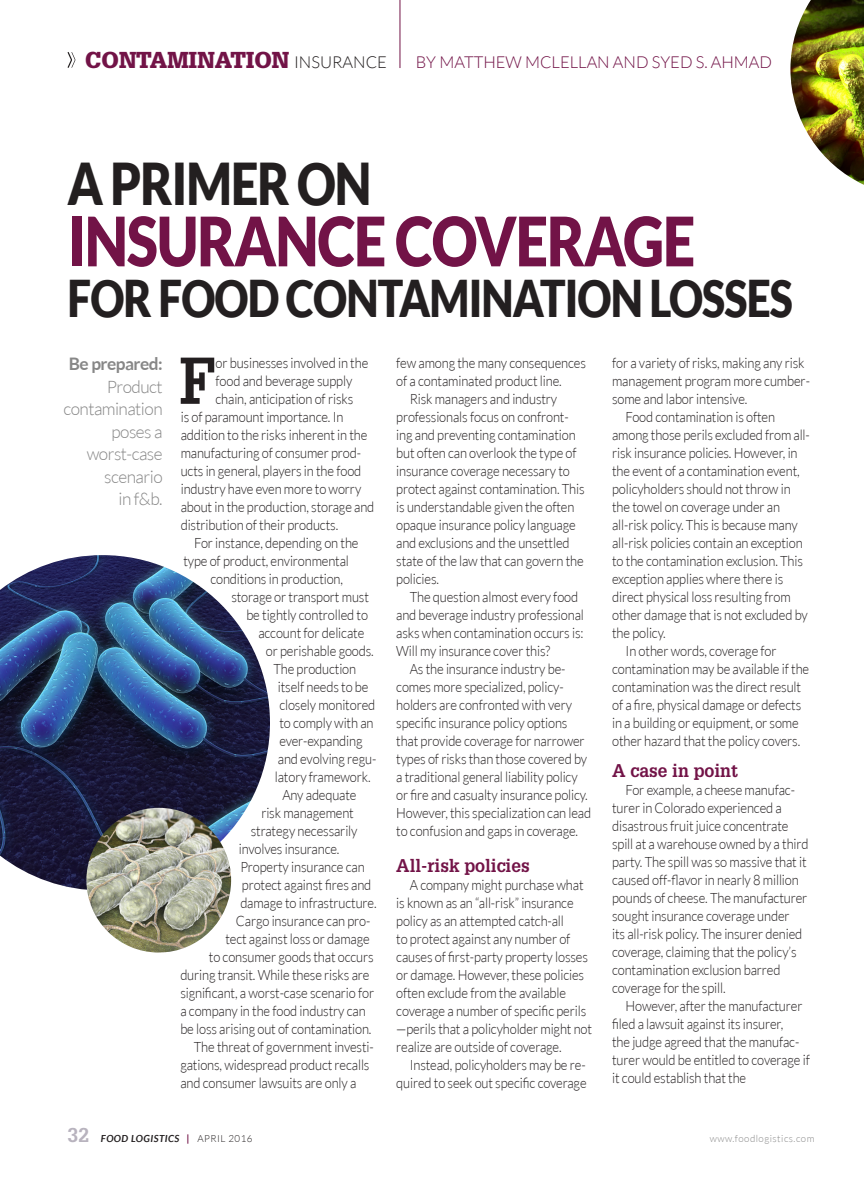
<style>
.page{position:relative;width:864px;height:1188px;background:#fff}
.page>*{position:absolute;margin:0;border:0;box-sizing:border-box;transform-origin:0 0}
.Headline_b{font:900 68.25px "Lato";letter-spacing:-.02em;color:#721347;scale:.84 1}
.Body_Copy_b{font:700 64.5px "Glypha LT Std";color:#231f20;scale:.91 1}
.Headline_b-2{font:900 57.75px "Lato";letter-spacing:-.02em;color:#231f20;scale:.84 1}
.Headline_b-3{font:900 50.7px "Lato";letter-spacing:-.02em;color:#231f20;scale:.84 1}
.t1{font:900 22.5px "Glypha LT Std";color:#721347}
.Body_Copy_b-2{font:700 18px "Glypha LT Std";color:#721347;scale:.96 1}
.Subhead_1_b{font:700 18px "Glypha LT Std";color:#721347;scale:.96 1}
.Deck_b{font:300 17.25px/22.5px "Lato";letter-spacing:-.03em;color:#878787;text-align:right}
.t2{font:300 16.5px "Lato";color:#721347}
.Body_Copy_b-3{font:300 14.25px/18px "Lato";letter-spacing:-.01em;color:#231f20;scale:.91 1}
.t3{font:italic 700 9.75px "Lato";letter-spacing:.05em;color:#231f20}
.t4{font:300 9.75px "Lato";letter-spacing:.05em;color:#878787}
.s1{font-family:"Lato";font-weight:300;font-size:16.5px;color:#231f20}
.s2{font-weight:700}
.s3{font-family:"Glypha LT Std";font-style:normal;font-size:19.5px;color:#b8b3be}
.s4{color:#721347}
.s5{font-weight:300;font-style:normal}
</style>
<div class="page">
<svg style="left:68px;top:52px;width:7px;height:16px"></svg>
<hr style="left:400px;top:0;width:1px;height:68px;background:#721347">
<img style="left:0;top:555px;width:270px;height:335px">
<img style="left:790px;top:0;width:74px;height:185px">
<img style="left:86px;top:808px;width:145px;height:145px;border-radius:72px">
<p class="t1" style="left:85px;top:46px;width:303px">CONTAMINATION <span class="s1">INSURANCE</span></p>
<p class="t2" style="left:416px;top:53px;width:358px">BY MATTHEW MCLELLAN AND SYED S. AHMAD</p>
<p class="Headline_b-2" style="left:68px;top:150px;width:364px">A PRIMER ON</p>
<p class="Headline_b" style="left:68px;top:201px;width:749px">INSURANCE COVERAGE</p>
<p class="Headline_b-3" style="left:68px;top:269px;width:865px">FOR FOOD CONTAMINATION LOSSES</p>
<p class="Deck_b" style="left:63px;top:353px;width:101px"><span class="s2">Be prepared:<br></span>Product contamination poses a worst-case scenario<br>in f&amp;b.</p>
<p class="Body_Copy_b" style="left:179px;top:341px;width:42px">F</p>
<p class="Body_Copy_b-3" style="left:216px;top:354px;width:169px">or businesses involved in the</p>
<p class="Body_Copy_b-3" style="left:216px;top:372px;width:152px">food and beverage supply</p>
<p class="Body_Copy_b-3" style="left:216px;top:390px;width:153px">chain, anticipation of risks</p>
<p class="Body_Copy_b-3" style="left:181px;top:408px;width:180px">is of paramount importance. In</p>
<p class="Body_Copy_b-3" style="left:181px;top:426px;width:207px">addition to the risks inherent in the</p>
<p class="Body_Copy_b-3" style="left:181px;top:444px;width:200px">manufacturing of consumer prod-</p>
<p class="Body_Copy_b-3" style="left:181px;top:462px;width:200px">ucts in general, players in the food</p>
<p class="Body_Copy_b-3" style="left:181px;top:480px;width:200px">industry have even more to worry</p>
<p class="Body_Copy_b-3" style="left:181px;top:498px;width:214px">about in the production, storage and</p>
<p class="Body_Copy_b-3" style="left:181px;top:516px;width:175px">distribution of their products.</p>
<p class="Body_Copy_b-3" style="left:194px;top:534px;width:182px">For instance, depending on the</p>
<p class="Body_Copy_b-3" style="left:183px;top:552px;width:184px">type of product, environmental</p>
<p class="Body_Copy_b-3" style="left:210px;top:570px;width:147px">conditions in production,</p>
<p class="Body_Copy_b-3" style="left:231px;top:588px;width:153px">storage or transport must</p>
<p class="Body_Copy_b-3" style="left:246px;top:606px;width:135px">be tightly controlled to</p>
<p class="Body_Copy_b-3" style="left:258px;top:624px;width:118px">account for delicate</p>
<p class="Body_Copy_b-3" style="left:266px;top:642px;width:120px">or perishable goods.</p>
<p class="Body_Copy_b-3" style="left:273px;top:660px;width:93px">The production</p>
<p class="Body_Copy_b-3" style="left:278px;top:678px;width:101px">itself needs to be</p>
<p class="Body_Copy_b-3" style="left:279px;top:696px;width:107px">closely monitored</p>
<p class="Body_Copy_b-3" style="left:279px;top:714px;width:105px">to comply with an</p>
<p class="Body_Copy_b-3" style="left:279px;top:732px;width:93px">ever-expanding</p>
<p class="Body_Copy_b-3" style="left:278px;top:750px;width:110px">and evolving regu-</p>
<p class="Body_Copy_b-3" style="left:275px;top:768px;width:107px">latory framework.</p>
<p class="Body_Copy_b-3" style="left:282px;top:786px;width:83px">Any adequate</p>
<p class="Body_Copy_b-3" style="left:261px;top:804px;width:103px">risk management</p>
<p class="Body_Copy_b-3" style="left:251px;top:822px;width:119px">strategy necessarily</p>
<p class="Body_Copy_b-3" style="left:239px;top:840px;width:112px">involves insurance.</p>
<p class="Body_Copy_b-3" style="left:240px;top:858px;width:138px">Property insurance can</p>
<p class="Body_Copy_b-3" style="left:242px;top:876px;width:144px">protect against fires and</p>
<p class="Body_Copy_b-3" style="left:240px;top:894px;width:151px">damage to infrastructure.</p>
<p class="Body_Copy_b-3" style="left:236px;top:912px;width:149px">Cargo insurance can pro-</p>
<p class="Body_Copy_b-3" style="left:225px;top:930px;width:160px">tect against loss or damage</p>
<p class="Body_Copy_b-3" style="left:209px;top:948px;width:183px">to consumer goods that occurs</p>
<p class="Body_Copy_b-3" style="left:180px;top:966px;width:209px">during transit. While these risks are</p>
<p class="Body_Copy_b-3" style="left:180px;top:984px;width:215px">significant, a worst-case scenario for</p>
<p class="Body_Copy_b-3" style="left:180px;top:1002px;width:205px">a company in the food industry can</p>
<p class="Body_Copy_b-3" style="left:180px;top:1020px;width:212px">be loss arising out of contamination.</p>
<p class="Body_Copy_b-3" style="left:180px;top:1038px;width:214px;text-indent:14px">The threat of government investi&shy;gations, widespread product recalls and consumer lawsuits are only a</p>
<p class="Body_Copy_b-3" style="left:396px;top:354px;width:210px">few among the many consequences of a contaminated product line.</p>
<p class="Body_Copy_b-3" style="left:396px;top:390px;width:209px;text-indent:14px">Risk managers and industry professionals focus on confront&shy;ing and preventing contamination but often can overlook the type of insurance coverage necessary to protect against contamination. This is understandable given the often opaque insurance policy language and exclusions and the unsettled state of the law that can govern the policies.</p>
<p class="Body_Copy_b-3" style="left:396px;top:588px;width:208px;text-indent:14px">The question almost every food and beverage industry professional asks when contamination occurs is:<br>Will my insurance cover this?</p>
<p class="Body_Copy_b-3" style="left:396px;top:660px;width:216px;text-indent:14px">As the insurance industry be&shy;comes more specialized, policy&shy;holders are confronted with very specific insurance policy options that provide coverage for narrower types of risks than those covered by a traditional general liability policy or fire and casualty insurance policy.<br>However, this specialization can lead to confusion and gaps in coverage.</p>
<p class="Body_Copy_b-2" style="left:396px;top:854px;width:140px">All-risk policies</p>
<p class="Body_Copy_b-3" style="left:396px;top:876px;width:217px;text-indent:14px">A company might purchase what is known as an “all-risk” insurance policy as an attempted catch-all<br>to protect against any number of causes of first-party property losses or damage. However, these policies often exclude from the available coverage a number of specific perils —perils that a policyholder might not realize are outside of coverage.</p>
<p class="Body_Copy_b-3" style="left:396px;top:1056px;width:211px;text-align:right">Instead, policyholders may be re&shy;quired to seek out specific coverage</p>
<p class="Body_Copy_b-3" style="left:612px;top:354px;width:219px">for a variety of risks, making any risk management program more cumber&shy;some and labor intensive.</p>
<p class="Body_Copy_b-3" style="left:612px;top:408px;width:219px;text-indent:14px">Food contamination is often among those perils excluded from all&shy;risk insurance policies. However, in the event of a contamination event, policyholders should not throw in the towel on coverage under an all-risk policy. This is because many all-risk policies contain an exception to the contamination exclusion. This exception applies where there is direct physical loss resulting from other damage that is not excluded by the policy.</p>
<p class="Body_Copy_b-3" style="left:612px;top:642px;width:218px;text-indent:14px">In other words, coverage for contamination may be available if the contamination was the direct result of a fire, physical damage or defects in a building or equipment, or some other hazard that the policy covers.</p>
<p class="Subhead_1_b" style="left:612px;top:760px;width:133px">A case in point</p>
<p class="Body_Copy_b-3" style="left:612px;top:781px;width:217px;text-indent:14px">For example, a cheese manufac&shy;turer in Colorado experienced a disastrous fruit juice concentrate spill at a warehouse owned by a third party. The spill was so massive that it caused off-flavor in nearly 8 million pounds of cheese. The manufacturer sought insurance coverage under<br>its all-risk policy. The insurer denied coverage, claiming that the policy’s contamination exclusion barred coverage for the spill.</p>
<p class="Body_Copy_b-3" style="left:612px;top:997px;width:219px;text-indent:14px">However, after the manufacturer filed a lawsuit against its insurer,<br>the judge agreed that the manufac&shy;turer would be entitled to coverage if it could establish that the</p>
<p class="t3" style="left:68px;top:1133px;width:186px"><span class="s3">32</span> FOOD LOGISTICS <span class="s4">|</span> <span class="s5">APRIL 2016</span></p>
<p class="t4" style="left:710px;top:1133px;width:106px">www.foodlogistics.com</p>
</div>
